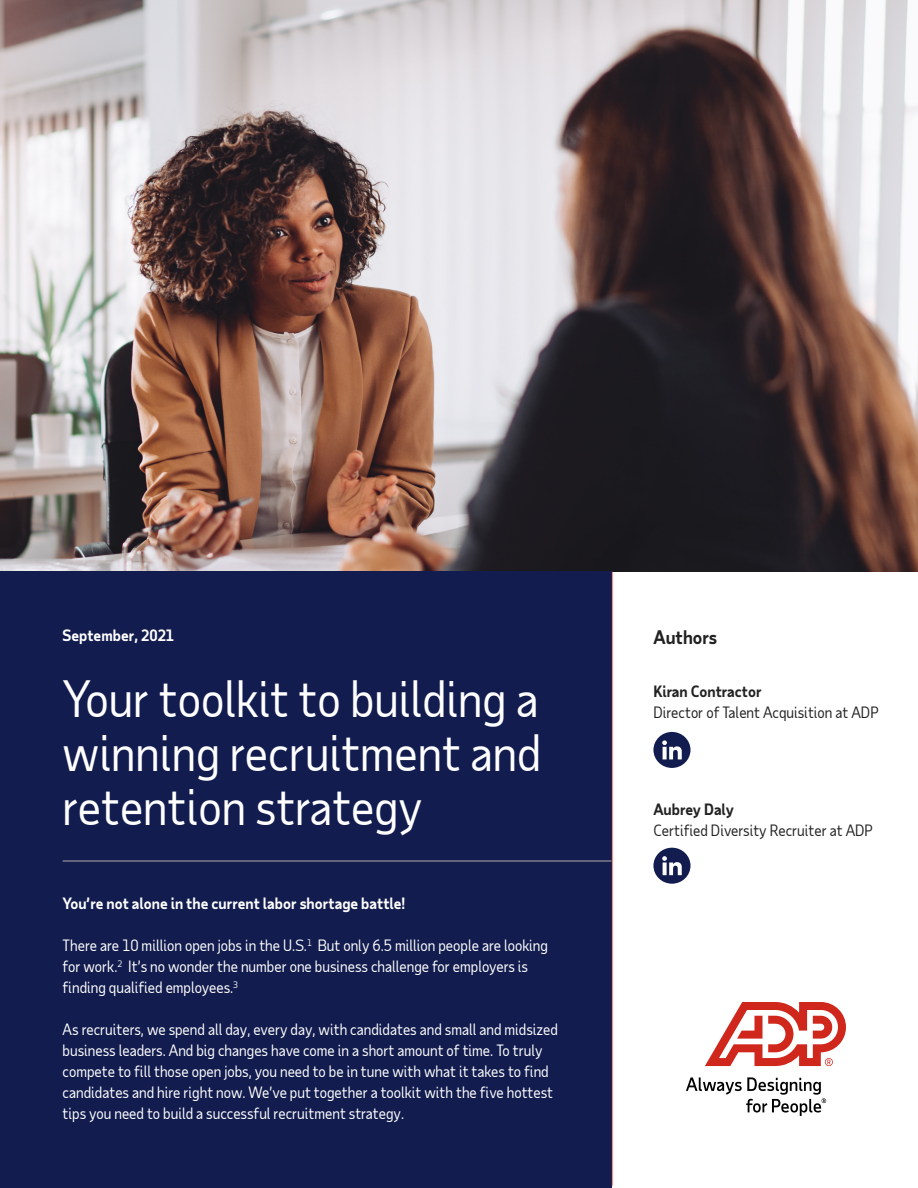
<style>
.page{position:relative;width:918px;height:1188px;background:#fff}
.page>*{position:absolute;margin:0;border:0;box-sizing:border-box;transform-origin:0 0}
.t1{font:48px/54px "Taub Sans";color:#fff;text-align:justify}
.t2{font:700 18px "Taub Sans";color:#222}
.t3{font:15px/21px "Taub Sans";color:#fff}
.t4{font:15px "Taub Sans";color:#222}
.t5{font:700 15px "Taub Sans";color:#fff}
.t6{font:700 15px "Taub Sans";color:#222}
</style>
<div class="page">
<img style="left:0;top:0;width:918px;height:572px">
<div style="left:0;top:572px;width:612px;height:616px;background:#121c4e"></div>
<hr style="left:63px;top:860px;width:549px;height:2px;background:#efdfd1">
<hr style="left:612px;top:572px;width:1px;height:614px;background:#d0271d">
<svg style="left:686px;top:1077px;width:140px;height:39px"></svg>
<svg style="left:705px;top:1002px;width:141px;height:64px"></svg>
<svg style="left:653px;top:732px;width:38px;height:36px"></svg>
<svg style="left:653px;top:848px;width:38px;height:36px"></svg>
<p class="t5" style="left:63px;top:625px;width:113px">September, 2021</p>
<h1 class="t1" style="left:63px;top:671px;width:480px">Your toolkit to building a winning recruitment and retention strategy</h1>
<p class="t5" style="left:63px;top:894px;width:344px">You’re not alone in the current labor shortage battle!</p>
<p class="t3" style="left:63px;top:935px;width:487px">There are 10 million open jobs in the U.S.<sup>1</sup> But only 6.5 million people are looking for work.<sup>2</sup> It’s no wonder the number one business challenge for employers is finding qualified employees.<sup>3</sup></p>
<p class="t3" style="left:63px;top:1019px;width:497px">As recruiters, we spend all day, every day, with candidates and small and midsized business leaders. And big changes have come in a short amount of time. To truly compete to fill those open jobs, you need to be in tune with what it takes to find candidates and hire right now. We’ve put together a toolkit with the five hottest tips you need to build a successful recruitment strategy.</p>
<p class="t2" style="left:653px;top:625px;width:65px">Authors</p>
<p class="t6" style="left:653px;top:682px;width:110px">Kiran Contractor</p>
<p class="t4" style="left:653px;top:703px;width:227px">Director of Talent Acquisition at ADP</p>
<p class="t6" style="left:653px;top:799px;width:82px">Aubrey Daly</p>
<p class="t4" style="left:653px;top:820px;width:221px">Certified Diversity Recruiter at ADP</p>
</div>
